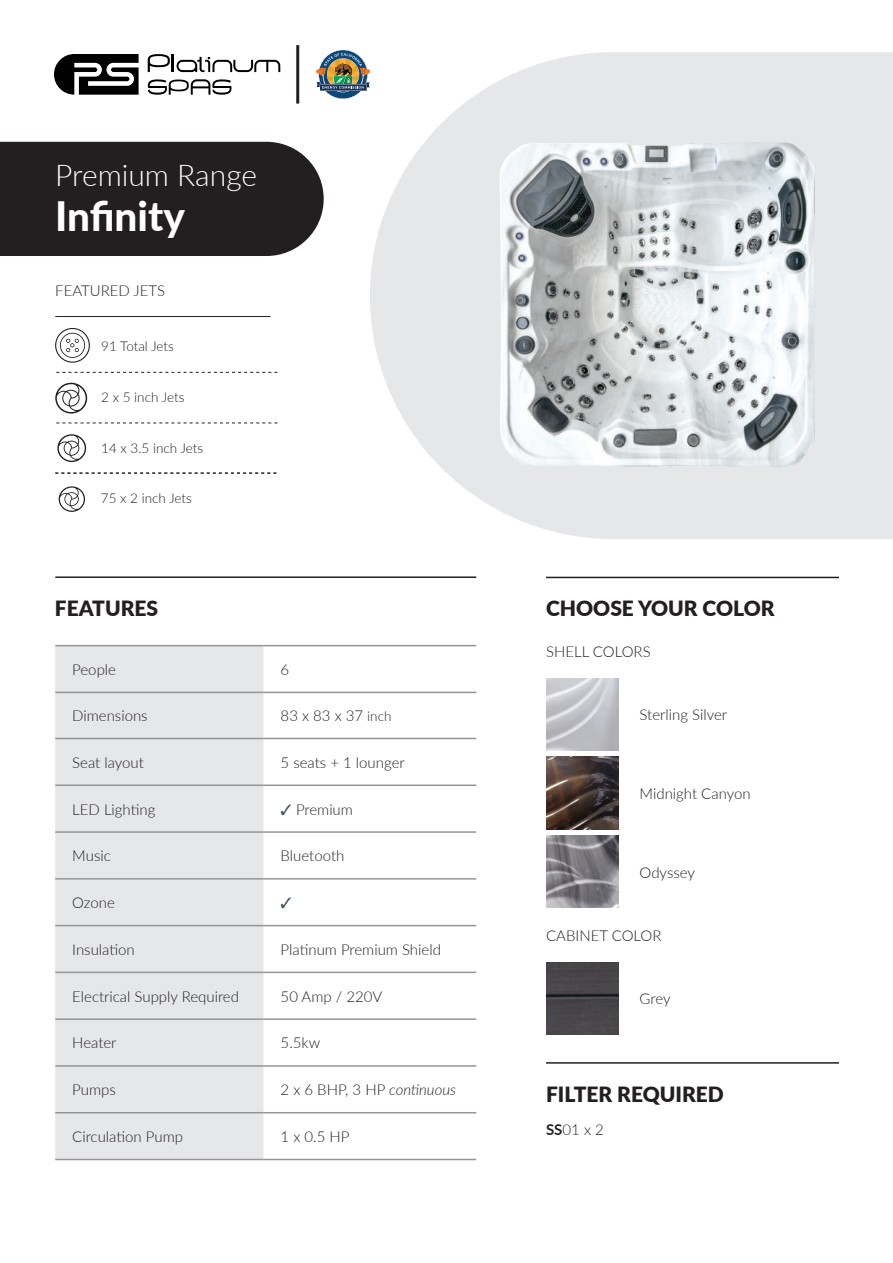
<style>
.page{position:relative;width:893px;height:1263px;background:#fff}
.page>*{position:absolute;margin:0;border:0;box-sizing:border-box;transform-origin:0 0}
.t1{font:800 40.5px "Lato";color:#fff}
.t2{font:300 30px "Lato";color:#fff}
.t3{font:900 21px "Lato";color:#231f20}
.t4{font:300 15px "Lato";color:#231f20}
.t5{font:300 13.5px "Lato";color:#231f20}
.s1{font-size:13.5px}
.s2{color:#3e5262}
.s3{font-style:italic}
.s4{font-weight:700}
</style>
<div class="page">
<svg style="left:370px;top:52px;width:523px;height:487px;fill:#e6e7e9"></svg>
<div style="left:0;top:142px;width:324px;height:114px;background:#231f20"></div>
<hr style="left:55px;top:316px;width:215px;height:1px;background:#231f20">
<hr style="left:55px;top:576px;width:421px;height:2px;background:#231f20">
<svg style="left:54px;top:54px;width:85px;height:41px"></svg>
<svg style="left:148px;top:54px;width:132px;height:18px"></svg>
<svg style="left:148px;top:79px;width:83px;height:16px"></svg>
<img style="left:546px;top:678px;width:72px;height:72px">
<img style="left:546px;top:835px;width:72px;height:72px">
<img style="left:546px;top:757px;width:72px;height:72px">
<hr style="left:546px;top:577px;width:293px;height:1px;background:#231f20">
<hr style="left:546px;top:1062px;width:293px;height:2px;background:#231f20">
<img style="left:546px;top:962px;width:72px;height:72px">
<svg style="left:56px;top:372px;width:221px;height:1px"></svg>
<img style="left:476px;top:142px;width:362px;height:328px">
<div style="left:55px;top:646px;width:209px;height:513px;background:#e6e7e9"></div>
<svg style="left:264px;top:646px;width:212px;height:513px"></svg>
<hr style="left:55px;top:645px;width:209px;height:1px;background:#939598">
<hr style="left:264px;top:645px;width:212px;height:1px;background:#939598">
<hr style="left:55px;top:692px;width:209px;height:1px;background:#939598">
<hr style="left:264px;top:692px;width:212px;height:1px;background:#939598">
<hr style="left:55px;top:738px;width:209px;height:1px;background:#939598">
<hr style="left:264px;top:738px;width:212px;height:1px;background:#939598">
<hr style="left:55px;top:784px;width:209px;height:2px;background:#939598">
<hr style="left:264px;top:784px;width:212px;height:2px;background:#939598">
<hr style="left:55px;top:831px;width:209px;height:2px;background:#939598">
<hr style="left:264px;top:831px;width:212px;height:2px;background:#939598">
<hr style="left:55px;top:878px;width:209px;height:1px;background:#939598">
<hr style="left:264px;top:878px;width:212px;height:1px;background:#939598">
<hr style="left:55px;top:925px;width:209px;height:1px;background:#939598">
<hr style="left:264px;top:925px;width:212px;height:1px;background:#939598">
<hr style="left:55px;top:972px;width:209px;height:1px;background:#939598">
<hr style="left:264px;top:972px;width:212px;height:1px;background:#939598">
<hr style="left:55px;top:1018px;width:209px;height:2px;background:#939598">
<hr style="left:264px;top:1018px;width:212px;height:2px;background:#939598">
<hr style="left:55px;top:1065px;width:209px;height:2px;background:#939598">
<hr style="left:264px;top:1065px;width:212px;height:2px;background:#939598">
<hr style="left:55px;top:1112px;width:209px;height:1px;background:#939598">
<hr style="left:264px;top:1112px;width:212px;height:1px;background:#939598">
<hr style="left:55px;top:1159px;width:209px;height:1px;background:#939598">
<hr style="left:264px;top:1159px;width:212px;height:1px;background:#939598">
<svg style="left:55px;top:328px;width:35px;height:35px"></svg>
<svg style="left:56px;top:423px;width:221px;height:1px"></svg>
<svg style="left:55px;top:383px;width:32px;height:31px"></svg>
<svg style="left:57px;top:434px;width:29px;height:28px"></svg>
<svg style="left:59px;top:486px;width:26px;height:26px"></svg>
<svg style="left:55px;top:473px;width:221px;height:1px"></svg>
<hr style="left:296px;top:45px;width:3px;height:59px;background:#231f20">
<svg style="left:316px;top:50px;width:55px;height:49px"></svg>
<svg style="left:281px;top:897px;width:10px;height:11px"></svg>
<h2 class="t2" style="left:55px;top:164px;width:203px">Premium Range</h2>
<h1 class="t1" style="left:55px;top:186px;width:131px">Infinity</h1>
<p class="t4" style="left:55px;top:285px;width:111px">FEATURED JETS</p>
<p class="t5" style="left:101px;top:341px;width:74px">91 Total Jets</p>
<p class="t5" style="left:101px;top:393px;width:85px">2 x 5 inch Jets</p>
<p class="t5" style="left:101px;top:443px;width:103px">14 x 3.5 inch Jets</p>
<p class="t5" style="left:101px;top:493px;width:92px">75 x 2 inch Jets</p>
<h3 class="t3" style="left:55px;top:601px;width:105px">FEATURES</h3>
<h3 class="t3" style="left:546px;top:601px;width:230px">CHOOSE YOUR COLOR</h3>
<p class="t4" style="left:72px;top:664px;width:45px">People</p>
<p class="t4" style="left:281px;top:664px;width:10px">6</p>
<p class="t4" style="left:72px;top:710px;width:77px">Dimensions</p>
<p class="t4" style="left:281px;top:710px;width:112px">83 x 83 x 37 <span class="s1">inch</span></p>
<p class="t4" style="left:72px;top:757px;width:73px">Seat layout</p>
<p class="t4" style="left:281px;top:757px;width:126px">5 seats + 1 lounger</p>
<p class="t4" style="left:72px;top:799px;width:85px">LED Lighting</p>
<p class="t4" style="left:281px;top:804px;width:74px"><span class="s2">✓</span> Premium</p>
<p class="t4" style="left:72px;top:850px;width:40px">Music</p>
<p class="t4" style="left:281px;top:850px;width:65px">Bluetooth</p>
<p class="t4" style="left:72px;top:897px;width:44px">Ozone</p>
<p class="t4" style="left:72px;top:939px;width:64px">Insulation</p>
<p class="t4" style="left:281px;top:939px;width:162px">Platinum Premium Shield</p>
<p class="t4" style="left:72px;top:986px;width:168px">Electrical Supply Required</p>
<p class="t4" style="left:281px;top:991px;width:103px">50 Amp / 220V</p>
<p class="t4" style="left:72px;top:1037px;width:46px">Heater</p>
<p class="t4" style="left:281px;top:1037px;width:41px">5.5kw</p>
<p class="t4" style="left:72px;top:1084px;width:45px">Pumps</p>
<p class="t4" style="left:281px;top:1084px;width:177px">2 x 6 BHP, 3 HP <span class="s3">continuous</span></p>
<p class="t4" style="left:72px;top:1126px;width:112px">Circulation Pump</p>
<p class="t4" style="left:281px;top:1131px;width:70px">1 x 0.5 HP</p>
<p class="t4" style="left:546px;top:646px;width:106px">SHELL COLORS</p>
<p class="t4" style="left:640px;top:709px;width:89px">Sterling Silver</p>
<p class="t4" style="left:640px;top:788px;width:113px">Midnight Canyon</p>
<p class="t4" style="left:640px;top:866px;width:57px">Odyssey</p>
<p class="t4" style="left:546px;top:930px;width:117px">CABINET COLOR</p>
<p class="t4" style="left:640px;top:993px;width:32px">Grey</p>
<h3 class="t3" style="left:546px;top:1086px;width:179px">FILTER REQUIRED</h3>
<p class="t4" style="left:546px;top:1124px;width:59px"><span class="s4">SS</span>01 x 2</p>
</div>
